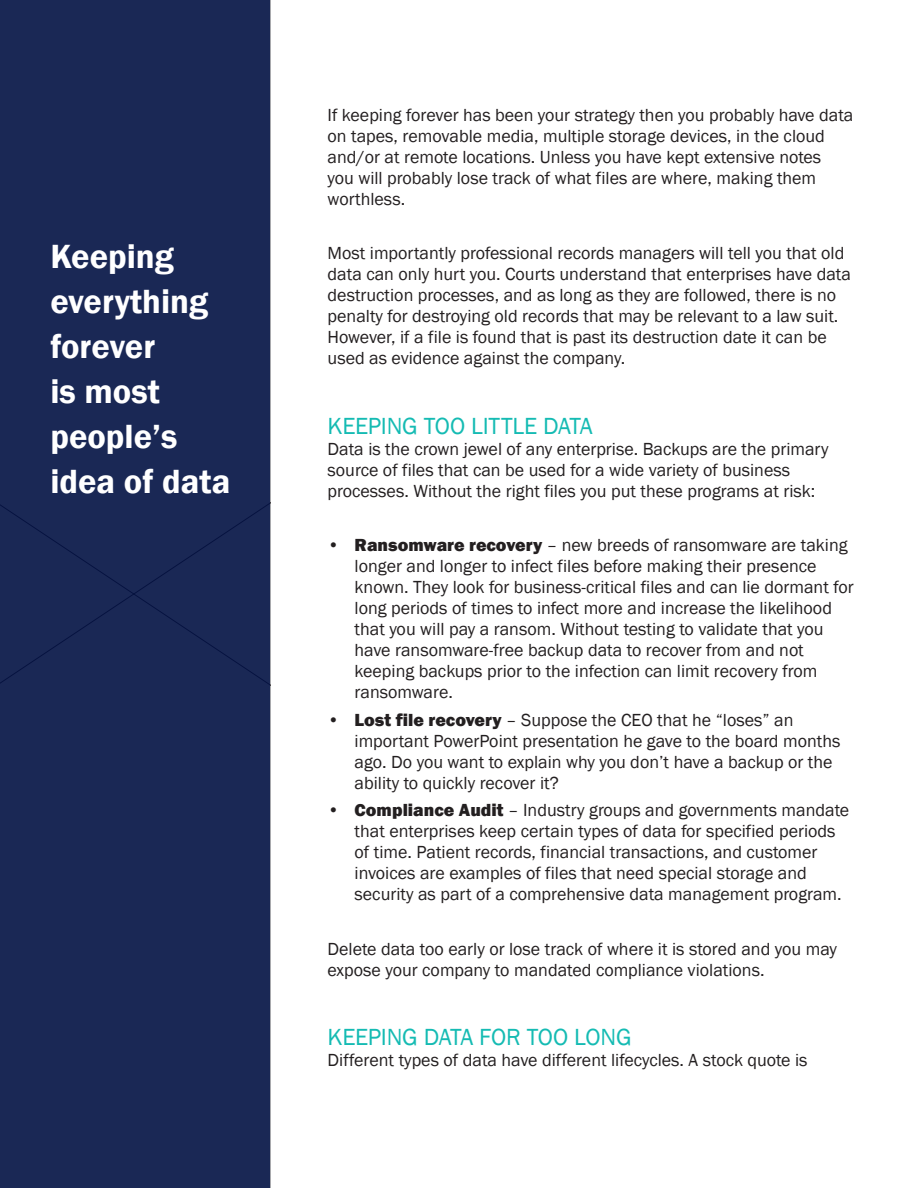
<style>
.page{position:relative;width:918px;height:1188px;background:#fff}
.page>*{position:absolute;margin:0;border:0;box-sizing:border-box;transform-origin:0 0}
.Body_Copy{font:600 34.5px/45px "Franklin Gothic";color:#fff}
.h2_-_Subhead{font:24px "Franklin Gothic";letter-spacing:-.01em;color:#15bbb3}
.Body_Copy-2{font:18px/21px "Franklin Gothic";color:#231f20}
.s1{font-weight:800}
</style>
<div class="page">
<div style="left:0;top:0;width:270px;height:1188px;background:#1a2855"></div>
<p class="Body_Copy" style="left:50px;top:234px;width:182px">Keeping everything forever<br>is most people’s idea of data</p>
<p class="Body_Copy-2" style="left:328px;top:104px;width:527px">If keeping forever has been your strategy then you probably have data on tapes, removable media, multiple storage devices, in the cloud and/or at remote locations. Unless you have kept extensive notes<br>you will probably lose track of what files are where, making them worthless.</p>
<p class="Body_Copy-2" style="left:328px;top:243px;width:525px">Most importantly professional records managers will tell you that old data can only hurt you. Courts understand that enterprises have data destruction processes, and as long as they are followed, there is no penalty for destroying old records that may be relevant to a law suit.<br>However, if a file is found that is past its destruction date it can be used as evidence against the company.</p>
<p class="h2_-_Subhead" style="left:328px;top:411px;width:267px">KEEPING TOO LITTLE DATA</p>
<p class="Body_Copy-2" style="left:328px;top:439px;width:502px">Data is the crown jewel of any enterprise. Backups are the primary source of files that can be used for a wide variety of business processes. Without the right files you put these programs at risk:</p>
<p class="Body_Copy-2" style="left:355px;top:535px;width:501px;text-indent:-27px"><span class="s1">• Ransomware recovery</span> – new breeds of ransomware are taking longer and longer to infect files before making their presence known. They look for business-critical files and can lie dormant for long periods of times to infect more and increase the likelihood that you will pay a ransom. Without testing to validate that you have ransomware-free backup data to recover from and not keeping backups prior to the infection can limit recovery from ransomware.</p>
<p class="Body_Copy-2" style="left:355px;top:710px;width:487px;text-indent:-27px"><span class="s1">• Lost file recovery</span> – Suppose the CEO that he “loses” an important PowerPoint presentation he gave to the board months ago. Do you want to explain why you don’t have a backup or the ability to quickly recover it?</p>
<p class="Body_Copy-2" style="left:355px;top:800px;width:496px;text-indent:-27px"><span class="s1">• Compliance Audit</span> – Industry groups and governments mandate that enterprises keep certain types of data for specified periods of time. Patient records, financial transactions, and customer invoices are examples of files that need special storage and security as part of a comprehensive data management program.</p>
<p class="Body_Copy-2" style="left:328px;top:939px;width:511px">Delete data too early or lose track of where it is stored and you may expose your company to mandated compliance violations.</p>
<p class="h2_-_Subhead" style="left:328px;top:1022px;width:305px">KEEPING DATA FOR TOO LONG</p>
<p class="Body_Copy-2" style="left:328px;top:1050px;width:482px">Different types of data have different lifecycles. A stock quote is</p>
</div>
